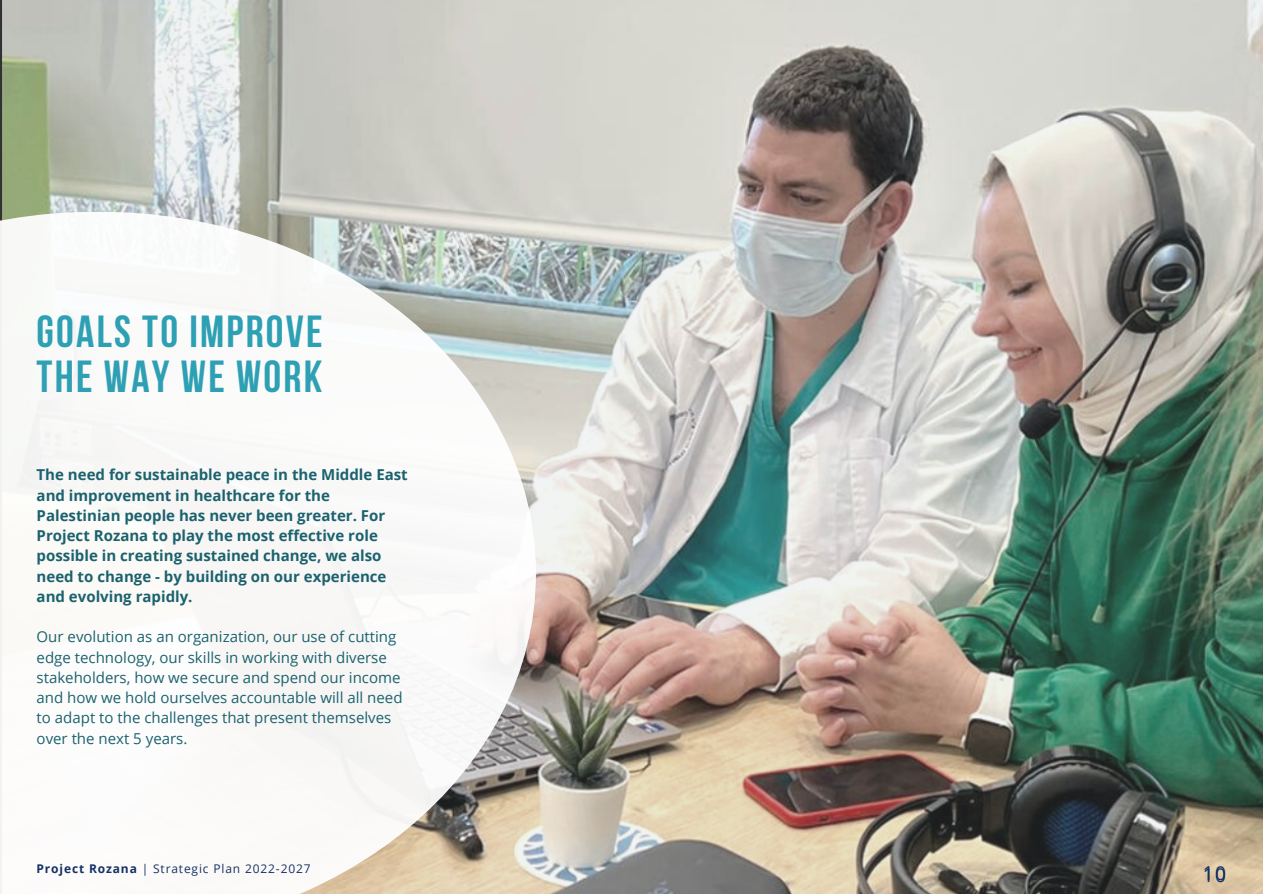
<style>
.page{position:relative;width:1263px;height:894px;background:#fff}
.page>*{position:absolute;margin:0;border:0;box-sizing:border-box;transform-origin:0 0}
.t1{font:700 44.7px/45px "Bebas Neue";letter-spacing:.05em;color:#2ea0b4}
.t2{font:19.2px "Open Sans";color:#143264}
.t3{font:700 15px/20.2px "Open Sans";color:#1b626e}
.t4{font:15px/20.2px "Open Sans";color:#1b626e}
.t5{font:12px "Open Sans";letter-spacing:.07em;color:#143264}
.s1{font-weight:700}
</style>
<div class="page">
<img style="left:0;top:0;width:1263px;height:893px">
<svg style="left:0;top:211px;width:536px;height:682px"></svg>
<h1 class="t1" style="left:37px;top:313px;width:287px">GOALS TO IMPROVE<br>THE WAY WE WORK</h1>
<p class="t3" style="left:37px;top:464px;width:373px">The need for sustainable peace in the Middle East and improvement in healthcare for the Palestinian people has never been greater. For Project Rozana to play the most effective role possible in creating sustained change, we also need to change - by building on our experience and evolving rapidly.</p>
<p class="t4" style="left:37px;top:626px;width:367px">Our evolution as an organization, our use of cutting edge technology, our skills in working with diverse stakeholders, how we secure and spend our income and how we hold ourselves accountable will all need to adapt to the challenges that present themselves over the next 5 years.</p>
<p class="t5" style="left:37px;top:859px;width:276px"><span class="s1">Project Rozana</span> | Strategic Plan 2022-2027</p>
<p class="t2" style="left:1203px;top:859px;width:25px">10</p>
</div>
